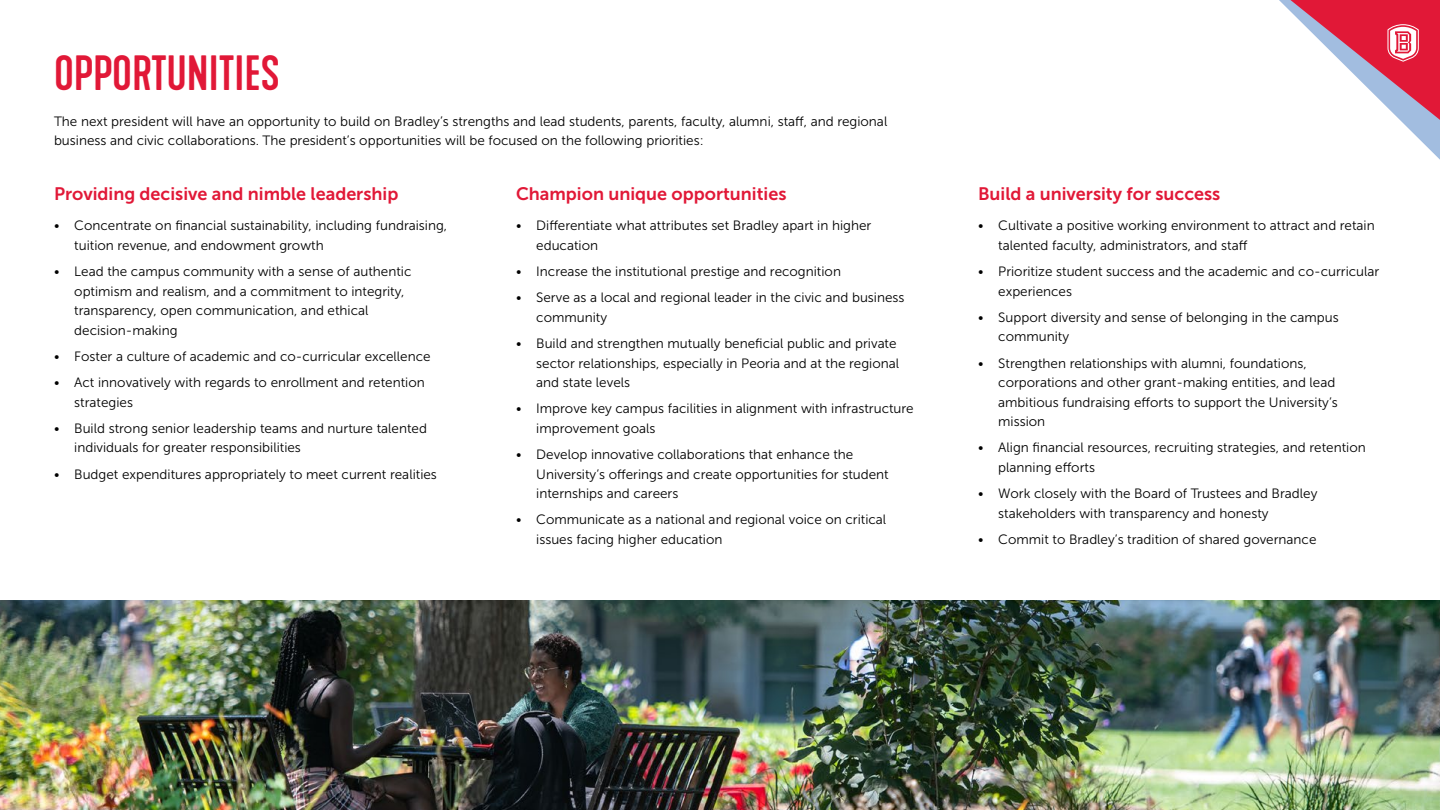
<style>
.page{position:relative;width:1440px;height:810px;background:#fff}
.page>*{position:absolute;margin:0;border:0;box-sizing:border-box;transform-origin:0 0}
.t1{font:500 46.2px "Kapra Neue";color:#e11837}
.t2{font:18px "Museo Sans 700";color:#e11837}
.t3{font:13.5px/19.5px "Museo Sans 300";color:#000}
</style>
<div class="page">
<img style="left:0;top:600px;width:1440px;height:210px">
<svg style="left:1279px;top:0;width:161px;height:160px"></svg>
<h1 class="t1" style="left:54px;top:45px;width:227px">OPPORTUNITIES</h1>
<p class="t3" style="left:54px;top:111px;width:835px">The next president will have an opportunity to build on Bradley’s strengths and lead students, parents, faculty, alumni, staff, and regional business and civic collaborations. The president’s opportunities will be focused on the following priorities:</p>
<h2 class="t2" style="left:54px;top:184px;width:346px">Providing decisive and nimble leadership</h2>
<p class="t3" style="left:74px;top:216px;width:374px;text-indent:-20px">• Concentrate on financial sustainability, including fundraising, tuition revenue, and endowment growth</p>
<p class="t3" style="left:74px;top:262px;width:339px;text-indent:-20px">• Lead the campus community with a sense of authentic optimism and realism, and a commitment to integrity, transparency, open communication, and ethical decision-making</p>
<p class="t3" style="left:54px;top:347px;width:378px">• Foster a culture of academic and co-curricular excellence</p>
<p class="t3" style="left:74px;top:373px;width:352px;text-indent:-20px">• Act innovatively with regards to enrollment and retention strategies</p>
<p class="t3" style="left:74px;top:419px;width:354px;text-indent:-20px">• Build strong senior leadership teams and nurture talented individuals for greater responsibilities</p>
<p class="t3" style="left:54px;top:464px;width:384px">• Budget expenditures appropriately to meet current realities</p>
<h2 class="t2" style="left:516px;top:184px;width:272px">Champion unique opportunities</h2>
<p class="t3" style="left:536px;top:216px;width:337px;text-indent:-20px">• Differentiate what attributes set Bradley apart in higher education</p>
<p class="t3" style="left:516px;top:262px;width:326px">• Increase the institutional prestige and recognition</p>
<p class="t3" style="left:536px;top:288px;width:370px;text-indent:-20px">• Serve as a local and regional leader in the civic and business community</p>
<p class="t3" style="left:536px;top:334px;width:364px;text-indent:-20px">• Build and strengthen mutually beneficial public and private sector relationships, especially in Peoria and at the regional and state levels</p>
<p class="t3" style="left:536px;top:399px;width:379px;text-indent:-20px">• Improve key campus facilities in alignment with infrastructure improvement goals</p>
<p class="t3" style="left:536px;top:445px;width:354px;text-indent:-20px">• Develop innovative collaborations that enhance the<br>University’s offerings and create opportunities for student internships and careers</p>
<p class="t3" style="left:536px;top:510px;width:351px;text-indent:-20px">• Communicate as a national and regional voice on critical issues facing higher education</p>
<h2 class="t2" style="left:978px;top:184px;width:244px">Build a university for success</h2>
<p class="t3" style="left:998px;top:216px;width:378px;text-indent:-20px">• Cultivate a positive working environment to attract and retain talented faculty, administrators, and staff</p>
<p class="t3" style="left:998px;top:262px;width:383px;text-indent:-20px">• Prioritize student success and the academic and co-curricular experiences</p>
<p class="t3" style="left:998px;top:308px;width:342px;text-indent:-20px">• Support diversity and sense of belonging in the campus community</p>
<p class="t3" style="left:998px;top:353px;width:341px;text-indent:-20px">• Strengthen relationships with alumni, foundations, corporations and other grant-making entities, and lead ambitious fundraising efforts to support the University’s mission</p>
<p class="t3" style="left:998px;top:438px;width:369px;text-indent:-20px">• Align financial resources, recruiting strategies, and retention planning efforts</p>
<p class="t3" style="left:998px;top:484px;width:321px;text-indent:-20px">• Work closely with the Board of Trustees and Bradley stakeholders with transparency and honesty</p>
<p class="t3" style="left:978px;top:529px;width:340px">• Commit to Bradley’s tradition of shared governance</p>
</div>
